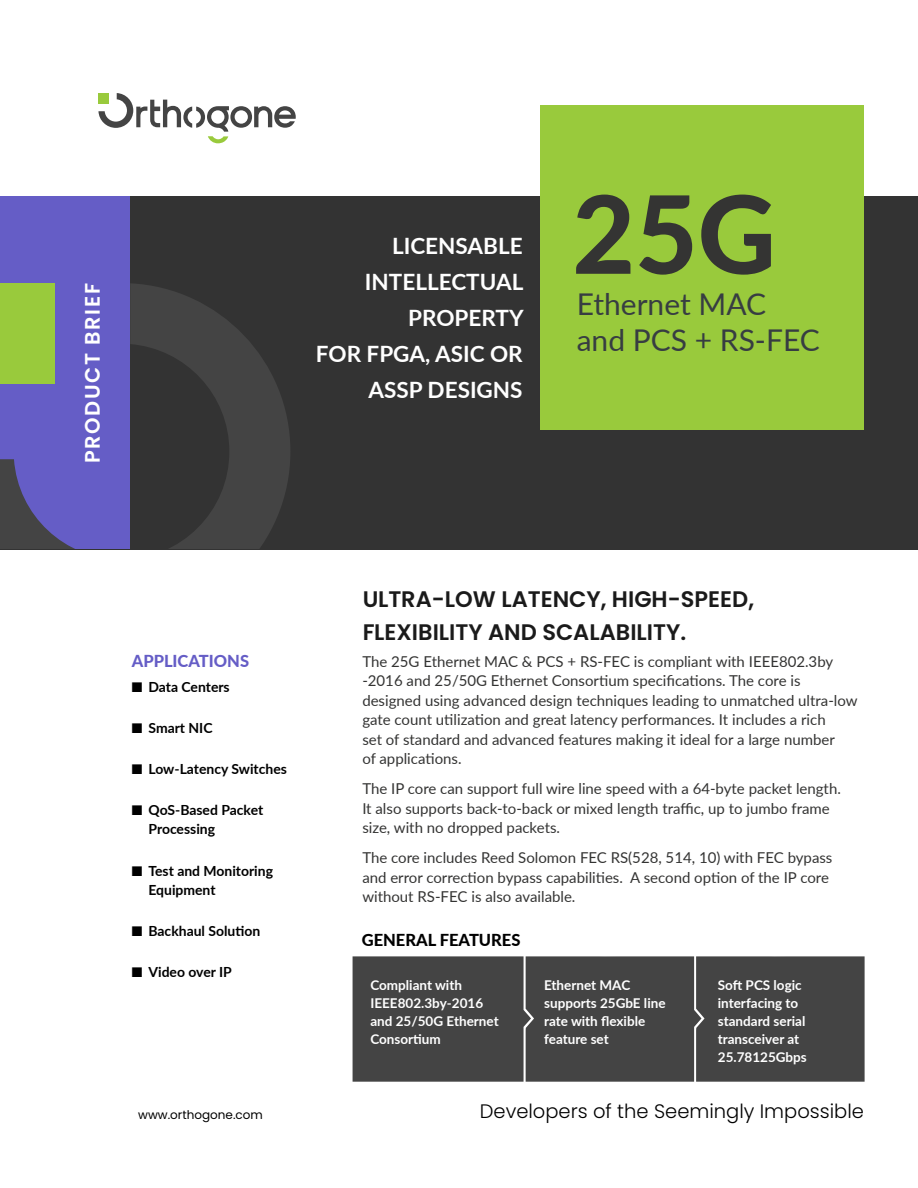
<style>
.page{position:relative;width:918px;height:1188px;background:#fff}
.page>*{position:absolute;margin:0;border:0;box-sizing:border-box;transform-origin:0 0}
.t1{font:800 108px "Lato";color:#343433}
.t2{font:30px/36px "Lato";color:#373d42}
.t3{font:700 22.5px/36px "Lato";color:#fff;text-align:right}
.t4{font:600 22.5px/33px "Poppins";color:#000}
.t5{font:600 21px "Poppins";letter-spacing:.075em;color:#fff}
.t6{font:300 19.5px "Poppins";color:#000}
.t7{font:800 16.5px "Lato";color:#000}
.t8{font:800 16.5px "Lato";color:#655dc6}
.t9{font:15px/19.5px "Lato";color:#343433}
.t10{font:700 13.95px/19.5px "Lato";color:#000}
.t11{font:700 13.5px/18px "Lato";color:#fff}
.t12{font:12px "Poppins";color:#000}
</style>
<div class="page">
<div style="left:0;top:197px;width:918px;height:353px;background:#333"></div>
<div style="left:540px;top:106px;width:324px;height:324px;background:#99ca3c"></div>
<div style="left:0;top:197px;width:130px;height:352px;background:#655dc6"></div>
<svg style="left:98px;top:93px;width:198px;height:50px"></svg>
<svg style="left:0;top:283px;width:290px;height:266px"></svg>
<div style="left:0;top:283px;width:54px;height:101px;background:#99ca3c"></div>
<div style="left:353px;top:956px;width:512px;height:126px;background:#444"></div>
<h3 class="t5" style="left:80px;top:463px;width:181px;rotate:-90deg">PRODUCT BRIEF</h3>
<h3 class="t3" style="left:392px;top:227px;width:132px">LICENSABLE</h3>
<h3 class="t3" style="left:365px;top:263px;width:160px">INTELLECTUAL</h3>
<h3 class="t3" style="left:316px;top:299px;width:209px">PROPERTY<br>FOR FPGA, ASIC OR<br>ASSP DESIGNS</h3>
<h1 class="t1" style="left:572px;top:154px;width:205px">25G</h1>
<h2 class="t2" style="left:577px;top:285px;width:245px">Ethernet MAC and PCS + RS-FEC</h2>
<p class="t8" style="left:132px;top:648px;width:119px">APPLICATIONS</p>
<p class="t10" style="left:132px;top:676px;width:99px">■ Data Centers</p>
<p class="t10" style="left:132px;top:717px;width:82px">■ Smart NIC</p>
<p class="t10" style="left:132px;top:758px;width:157px">■ Low-Latency Switches</p>
<p class="t10" style="left:149px;top:799px;width:116px;text-indent:-17px">■ QoS-Based Packet<br>Processing</p>
<p class="t10" style="left:149px;top:860px;width:126px;text-indent:-17px">■ Test and Monitoring<br>Equipment</p>
<p class="t10" style="left:132px;top:921px;width:130px">■ Backhaul Solution</p>
<p class="t10" style="left:132px;top:962px;width:102px">■ Video over IP</p>
<h3 class="t4" style="left:362px;top:583px;width:393px">ULTRA-LOW LATENCY, HIGH-SPEED,<br>FLEXIBILITY AND SCALABILITY.</h3>
<p class="t9" style="left:362px;top:651px;width:497px">The 25G Ethernet MAC &amp; PCS + RS-FEC is compliant with IEEE802.3by -2016 and 25/50G Ethernet Consortium specifications. The core is designed using advanced design techniques leading to unmatched ultra-low gate count utilization and great latency performances. It includes a rich<br>set of standard and advanced features making it ideal for a large number<br>of applications.</p>
<p class="t9" style="left:362px;top:778px;width:480px">The IP core can support full wire line speed with a 64-byte packet length.<br>It also supports back-to-back or mixed length traffic, up to jumbo frame size, with no dropped packets.</p>
<p class="t9" style="left:362px;top:847px;width:472px">The core includes Reed Solomon FEC RS(528, 514, 10) with FEC bypass and error correction bypass capabilities. A second option of the IP core without RS-FEC is also available.</p>
<p class="t7" style="left:362px;top:928px;width:160px">GENERAL FEATURES</p>
<p class="t11" style="left:370px;top:975px;width:130px">Compliant with<br>IEEE802.3by-2016 and 25/50G Ethernet<br>Consortium</p>
<p class="t11" style="left:544px;top:975px;width:123px">Ethernet MAC supports 25GbE line rate with flexible feature set</p>
<p class="t11" style="left:718px;top:975px;width:91px">Soft PCS logic interfacing to standard serial transceiver at<br>25.78125Gbps</p>
<p class="t12" style="left:138px;top:1107px;width:126px">www.orthogone.com</p>
<h3 class="t6" style="left:480px;top:1100px;width:386px">Developers of the Seemingly Impossible</h3>
</div>
